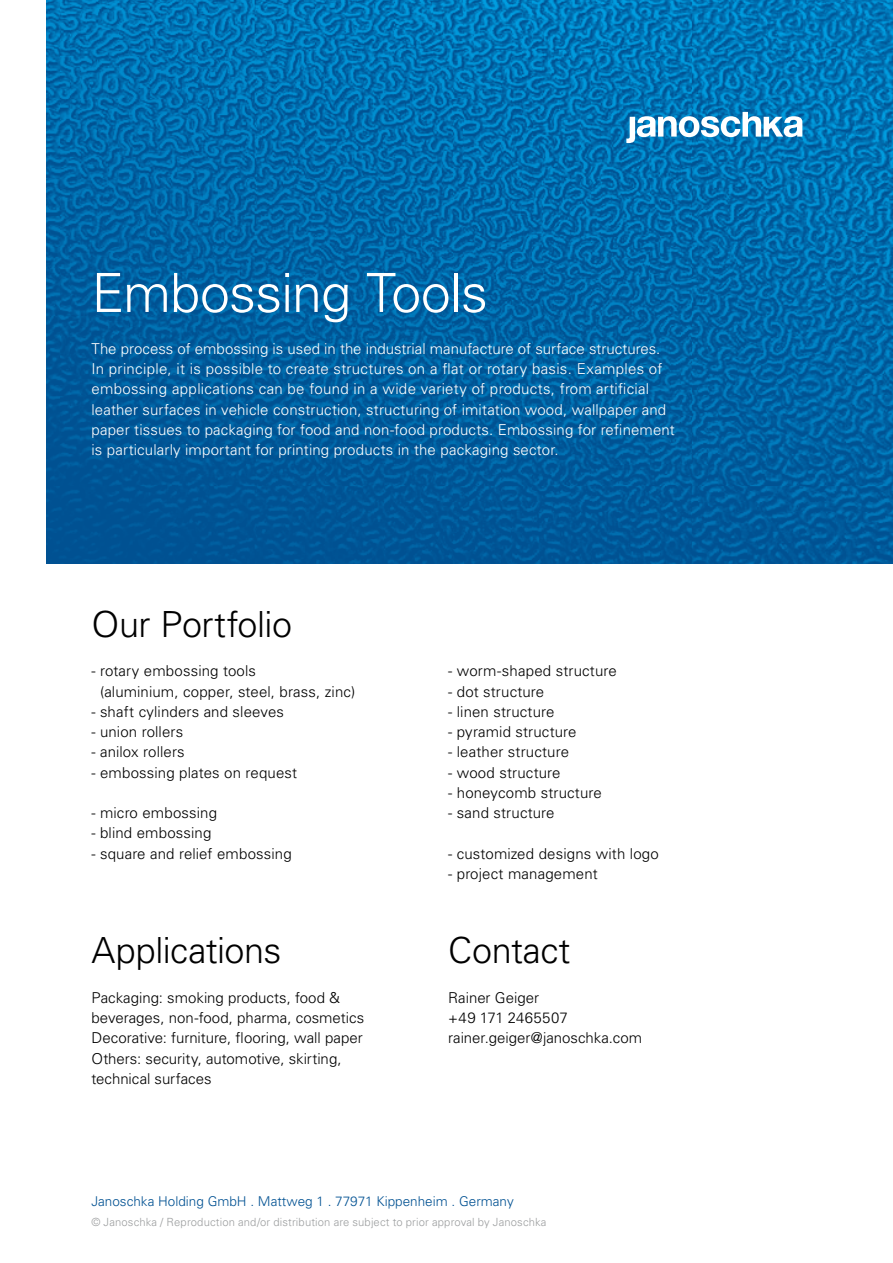
<style>
.page{position:relative;width:893px;height:1263px;background:#fff}
.page>*{position:absolute;margin:0;border:0;box-sizing:border-box;transform-origin:0 0}
.t1{font:300 54px "Univers LT Pro 45";letter-spacing:-.015em;color:#fff}
.t2{font:300 36px "Univers LT Pro 45";letter-spacing:-.01em;color:#000}
.t3{font:300 15px/20.2px "Univers LT Pro 45";letter-spacing:.005em;color:#000}
.t4{font:300 15px/20.2px "Univers LT Pro 45";letter-spacing:.01em;color:#fff}
.t5{font:300 13.5px "Univers LT Pro 45";color:#005192}
.t6{font:300 11.25px "Univers LT Pro 45";letter-spacing:.01em;color:#9c9e9f}
</style>
<div class="page">
<img style="left:47px;top:0;width:846px;height:563px">
<svg style="left:626px;top:112px;width:176px;height:31px"></svg>
<h1 class="t1" style="left:91px;top:260px;width:398px">Embossing Tools</h1>
<p class="t4" style="left:91px;top:338px;width:585px">The process of embossing is used in the industrial manufacture of surface structures.<br>In principle, it is possible to create structures on a flat or rotary basis. Examples of embossing applications can be found in a wide variety of products, from artificial leather surfaces in vehicle construction, structuring of imitation wood, wallpaper and paper tissues to packaging for food and non-food products. Embossing for refinement is particularly important for printing products in the packaging sector.</p>
<h2 class="t2" style="left:91px;top:603px;width:202px">Our Portfolio</h2>
<p class="t3" style="left:100px;top:661px;width:257px;text-indent:-9px">- rotary embossing tools<br>(aluminium, copper, steel, brass, zinc)</p>
<p class="t3" style="left:91px;top:701px;width:194px">- shaft cylinders and sleeves</p>
<p class="t3" style="left:91px;top:722px;width:93px">- union rollers</p>
<p class="t3" style="left:91px;top:742px;width:95px">- anilox rollers</p>
<p class="t3" style="left:91px;top:762px;width:207px">- embossing plates on request</p>
<p class="t3" style="left:91px;top:803px;width:127px">- micro embossing</p>
<p class="t3" style="left:91px;top:823px;width:122px">- blind embossing</p>
<p class="t3" style="left:91px;top:843px;width:202px">- square and relief embossing</p>
<h2 class="t2" style="left:91px;top:928px;width:192px">Applications</h2>
<p class="t3" style="left:91px;top:987px;width:274px">Packaging: smoking products, food &amp; beverages, non-food, pharma, cosmetics Decorative: furniture, flooring, wall paper Others: security, automotive, skirting, technical surfaces</p>
<p class="t3" style="left:448px;top:661px;width:170px">- worm-shaped structure</p>
<p class="t3" style="left:448px;top:681px;width:98px">- dot structure</p>
<p class="t3" style="left:448px;top:701px;width:108px">- linen structure</p>
<p class="t3" style="left:448px;top:722px;width:130px">- pyramid structure</p>
<p class="t3" style="left:448px;top:742px;width:122px">- leather structure</p>
<p class="t3" style="left:448px;top:762px;width:114px">- wood structure</p>
<p class="t3" style="left:448px;top:782px;width:155px">- honeycomb structure</p>
<p class="t3" style="left:448px;top:803px;width:108px">- sand structure</p>
<p class="t3" style="left:448px;top:843px;width:212px">- customized designs with logo</p>
<p class="t3" style="left:448px;top:863px;width:151px">- project management</p>
<h2 class="t2" style="left:448px;top:928px;width:124px">Contact</h2>
<p class="t3" style="left:448px;top:987px;width:195px">Rainer Geiger<br>+49 171 2465507 rainer.geiger@janoschka.com</p>
<p class="t5" style="left:91px;top:1193px;width:424px">Janoschka Holding GmbH . Mattweg 1 . 77971 Kippenheim . Germany</p>
<p class="t6" style="left:91px;top:1215px;width:457px">© Janoschka / Reproduction and/or distribution are subject to prior approval by Janoschka</p>
</div>
